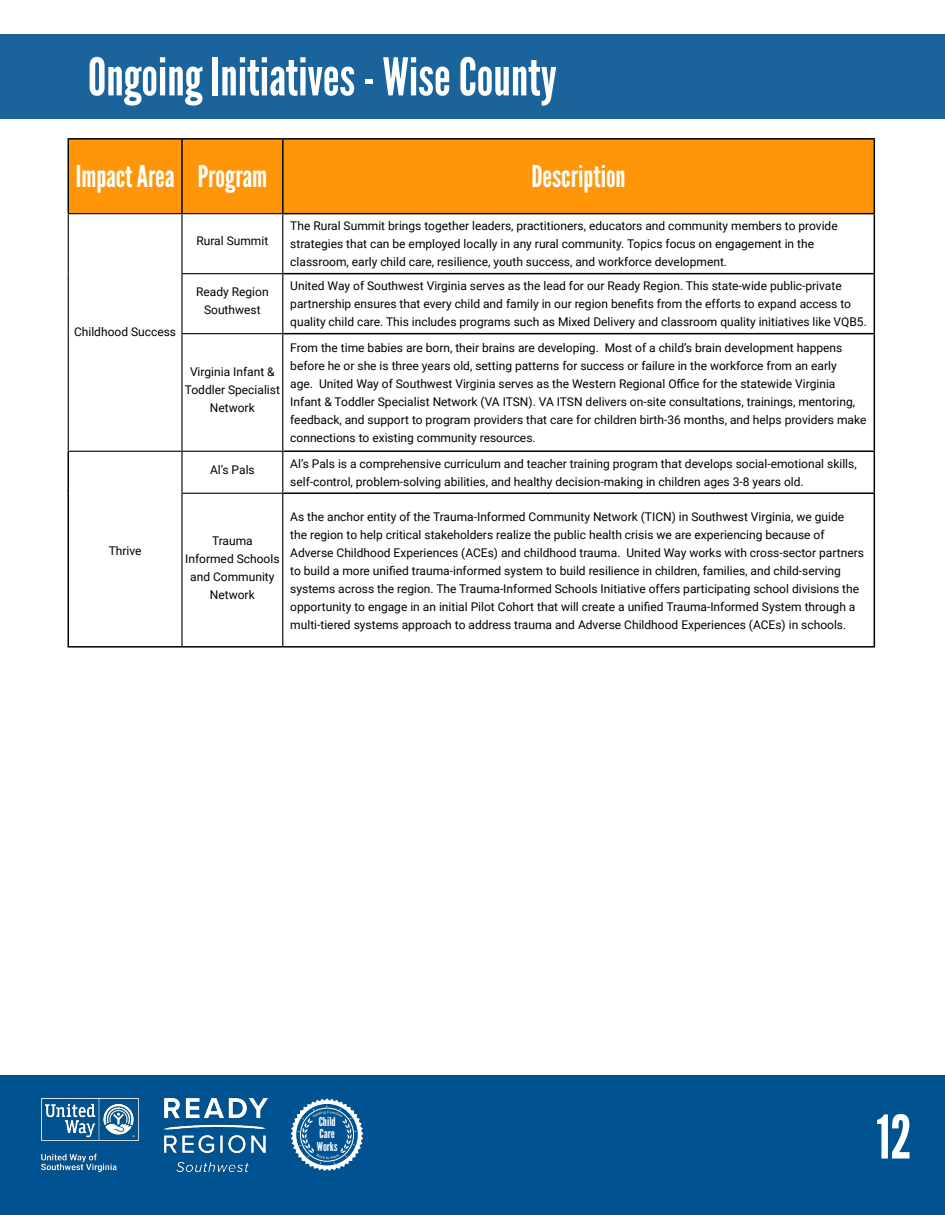
<style>
.page{position:relative;width:945px;height:1215px;background:#fff}
.page>*{position:absolute;margin:0;border:0;box-sizing:border-box;transform-origin:0 0}
.t1{font:60px "League Gothic";color:#fff}
.t2{font:51.9px "League Gothic";color:#fff}
.t3{font:30px "League Gothic";color:#fff}
.t4{font:12.3px/12.1px "League Gothic";color:#fff}
.t5{font:12px/18px "Roboto";color:#000}
</style>
<div class="page">
<div style="left:0;top:34px;width:945px;height:84px;background:#1a639b"></div>
<div style="left:69px;top:140px;width:805px;height:73px;background:#ff960a"></div>
<hr style="left:68px;top:140px;width:1px;height:73px;background:#000">
<hr style="left:68px;top:138px;width:114px;height:2px;background:#000">
<hr style="left:182px;top:138px;width:101px;height:2px;background:#000">
<hr style="left:283px;top:138px;width:592px;height:2px;background:#000">
<hr style="left:181px;top:140px;width:2px;height:73px;background:#000">
<hr style="left:282px;top:140px;width:2px;height:73px;background:#000">
<hr style="left:874px;top:140px;width:1px;height:73px;background:#000">
<hr style="left:68px;top:213px;width:114px;height:1px;background:#000">
<hr style="left:182px;top:213px;width:101px;height:1px;background:#000">
<hr style="left:283px;top:213px;width:592px;height:1px;background:#000">
<hr style="left:874px;top:214px;width:1px;height:59px;background:#000">
<hr style="left:181px;top:273px;width:102px;height:1px;background:#000">
<hr style="left:283px;top:273px;width:592px;height:1px;background:#000">
<hr style="left:874px;top:274px;width:1px;height:59px;background:#000">
<hr style="left:181px;top:333px;width:102px;height:1px;background:#000">
<hr style="left:68px;top:214px;width:1px;height:60px;background:#000">
<hr style="left:181px;top:214px;width:2px;height:59px;background:#000">
<hr style="left:282px;top:214px;width:1px;height:59px;background:#000">
<hr style="left:68px;top:274px;width:1px;height:60px;background:#000">
<hr style="left:181px;top:274px;width:2px;height:59px;background:#000">
<hr style="left:282px;top:274px;width:1px;height:59px;background:#000">
<hr style="left:68px;top:334px;width:1px;height:117px;background:#000">
<hr style="left:181px;top:334px;width:2px;height:117px;background:#000">
<hr style="left:282px;top:334px;width:1px;height:117px;background:#000">
<hr style="left:283px;top:333px;width:592px;height:1px;background:#000">
<hr style="left:874px;top:334px;width:1px;height:116px;background:#000">
<hr style="left:68px;top:452px;width:1px;height:41px;background:#000">
<hr style="left:68px;top:493px;width:1px;height:153px;background:#000">
<hr style="left:68px;top:451px;width:114px;height:1px;background:#000">
<hr style="left:182px;top:451px;width:101px;height:1px;background:#000">
<hr style="left:181px;top:452px;width:2px;height:41px;background:#000">
<hr style="left:282px;top:452px;width:1px;height:41px;background:#000">
<hr style="left:283px;top:450px;width:592px;height:2px;background:#000">
<hr style="left:874px;top:452px;width:1px;height:40px;background:#000">
<hr style="left:181px;top:493px;width:102px;height:1px;background:#000">
<hr style="left:181px;top:494px;width:2px;height:152px;background:#000">
<hr style="left:282px;top:494px;width:1px;height:152px;background:#000">
<hr style="left:283px;top:492px;width:592px;height:2px;background:#000">
<hr style="left:874px;top:494px;width:1px;height:152px;background:#000">
<hr style="left:68px;top:646px;width:114px;height:2px;background:#000">
<hr style="left:182px;top:646px;width:101px;height:2px;background:#000">
<hr style="left:283px;top:646px;width:592px;height:2px;background:#000">
<div style="left:0;top:1076px;width:945px;height:139px;background:#015290"></div>
<img style="left:41px;top:1098px;width:227px;height:73px">
<svg style="left:291px;top:1098px;width:72px;height:73px"></svg>
<div style="left:300px;top:1108px;width:54px;height:53px;border:1px solid #fff;border-radius:50%"></div>
<p class="t2" style="left:88px;top:46px;width:470px">Ongoing Initiatives - Wise County</p>
<p class="t3" style="left:76px;top:159px;width:100px">Impact Area</p>
<p class="t3" style="left:198px;top:159px;width:71px">Program</p>
<p class="t3" style="left:531px;top:159px;width:96px">Description</p>
<p class="t5" style="left:74px;top:322px;width:104px">Childhood Success</p>
<p class="t5" style="left:109px;top:542px;width:34px">Thrive</p>
<p class="t5" style="left:196px;top:231px;width:73px">Rural Summit</p>
<p class="t5" style="left:290px;top:216px;width:549px">The Rural Summit brings together leaders, practitioners, educators and community members to provide strategies that can be employed locally in any rural community. Topics focus on engagement in the classroom, early child care, resilience, youth success, and workforce development.</p>
<p class="t5" style="left:196px;top:282px;width:74px;text-align:center">Ready Region<br>Southwest</p>
<p class="t5" style="left:290px;top:276px;width:578px">United Way of Southwest Virginia serves as the lead for our Ready Region. This state-wide public-private partnership ensures that every child and family in our region benefits from the efforts to expand access to quality child care. This includes programs such as Mixed Delivery and classroom quality initiatives like VQB5.</p>
<p class="t5" style="left:185px;top:362px;width:97px;text-align:center">Virginia Infant &amp;<br>Toddler Specialist<br>Network</p>
<p class="t5" style="left:290px;top:338px;width:578px">From the time babies are born, their brains are developing. Most of a child’s brain development happens before he or she is three years old, setting patterns for success or failure in the workforce from an early<br>age. United Way of Southwest Virginia serves as the Western Regional Office for the statewide Virginia Infant &amp; Toddler Specialist Network (VA ITSN). VA ITSN delivers on-site consultations, trainings, mentoring, feedback, and support to program providers that care for children birth-36 months, and helps providers make connections to existing community resources.</p>
<p class="t5" style="left:210px;top:460px;width:46px">Al’s Pals</p>
<p class="t5" style="left:290px;top:454px;width:568px">Al’s Pals is a comprehensive curriculum and teacher training program that develops social-emotional skills, self-control, problem-solving abilities, and healthy decision-making in children ages 3-8 years old.</p>
<p class="t5" style="left:185px;top:531px;width:96px;text-align:center">Trauma<br>Informed Schools and Community<br>Network</p>
<p class="t5" style="left:290px;top:507px;width:575px">As the anchor entity of the Trauma-Informed Community Network (TICN) in Southwest Virginia, we guide the region to help critical stakeholders realize the public health crisis we are experiencing because of Adverse Childhood Experiences (ACEs) and childhood trauma. United Way works with cross-sector partners to build a more unified trauma-informed system to build resilience in children, families, and child-serving systems across the region. The Trauma-Informed Schools Initiative offers participating school divisions the opportunity to engage in an initial Pilot Cohort that will create a unified Trauma-Informed System through a multi-tiered systems approach to address trauma and Adverse Childhood Experiences (ACEs) in schools.</p>
<p class="t4" style="left:317px;top:1116px;width:22px">Child<br>Care<br>Works</p>
<p class="t1" style="left:876px;top:1101px;width:37px">12</p>
</div>
